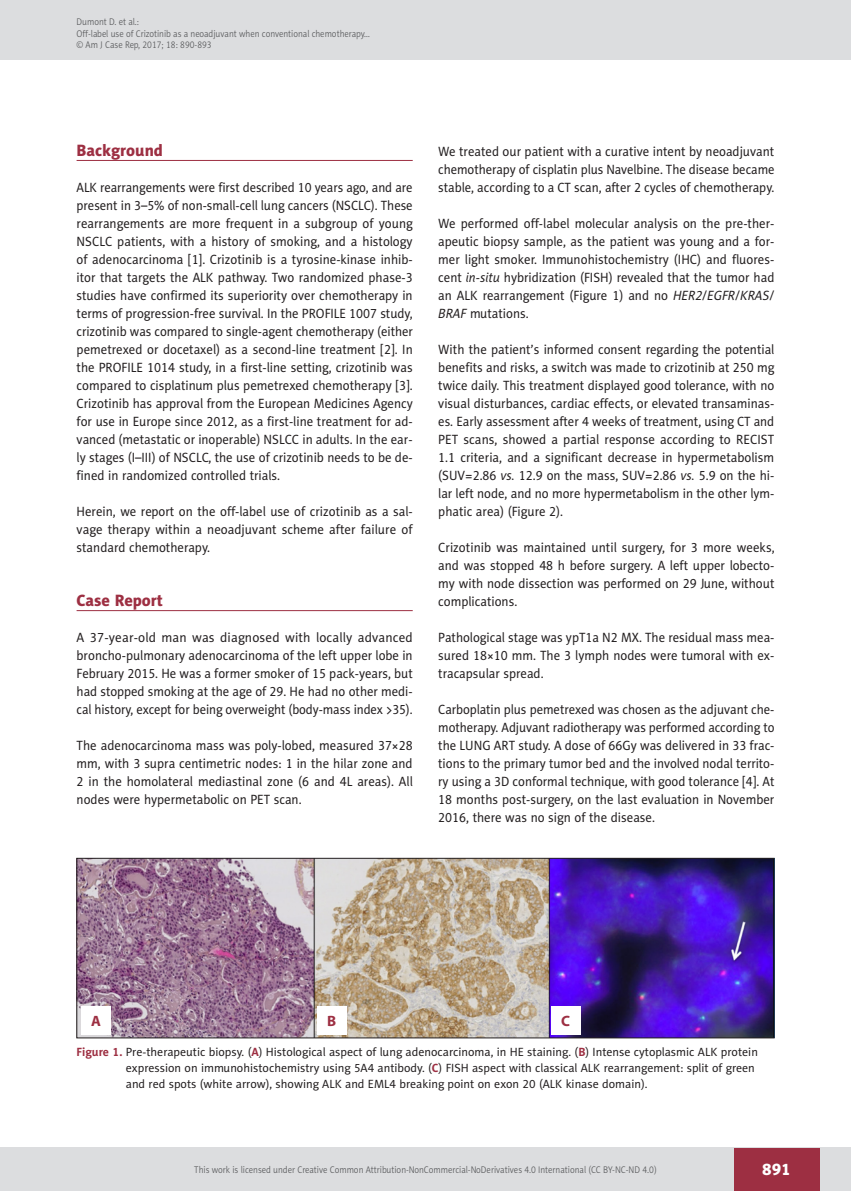
<style>
.page{position:relative;width:851px;height:1191px;background:#fff}
.page>*{position:absolute;margin:0;border:0;box-sizing:border-box;transform-origin:0 0}
.AJCR_Headline_1{font:16.5px "Naomi Sans EFN Heavy";color:#9d2f42}
.t1{font:16.5px "Naomi Sans EFN Heavy";color:#fff}
.t2{font:700 15px "Myriad Pro";color:#9d2f42}
.AJCR_Body{font:13.5px/18px "Naomi Sans EFN";color:#231f20;text-align:justify;scale:.95 1}
.AJCR_Body-2{font:13.5px/18px "Naomi Sans EFN";color:#231f20;text-align:justify;scale:.94 1}
.AJCR_Body-3{font:13.5px/18px "Naomi Sans EFN";color:#231f20;text-align:justify}
.AJCR_Rycina_tytul{font:12px/15.8px "Naomi Sans EFN";color:#231f20}
.AJCR_pagina_zywa{font:9.75px/11.2px "Naomi Sans EFN Light";color:#57585a;scale:.9 1}
.AJCR_pagina_sygnatur{font:9.75px "Naomi Sans EFN Light";color:#57585a;scale:.9 1}
.s1{font-style:italic}
.s2{font-weight:700;color:#9d2f42}
</style>
<div class="page">
<hr style="left:77px;top:160px;width:335px;height:1px;background:#9d2f42">
<hr style="left:77px;top:610px;width:335px;height:1px;background:#9d2f42">
<img style="left:79px;top:860px;width:693px;height:176px">
<div style="left:77px;top:858px;width:697px;height:180px;border:1px solid #231f20"></div>
<div style="left:81px;top:1006px;width:30px;height:28px;background:#fff"></div>
<div style="left:317px;top:1006px;width:29px;height:28px;background:#fff"></div>
<div style="left:551px;top:1006px;width:29px;height:28px;background:#fff"></div>
<div style="left:0;top:1148px;width:850px;height:43px;background:#dcdddf"></div>
<div style="left:733px;top:1147px;width:86px;height:43px;background:#9d2f42"></div>
<div style="left:0;top:0;width:850px;height:60px;background:#dcdddf"></div>
<p class="AJCR_pagina_zywa" style="left:77px;top:16px;width:327px">Dumont D. et al.:<br>Off-label use of Crizotinib as a neoadjuvant when conventional chemotherapy…</p>
<p class="AJCR_pagina_sygnatur" style="left:77px;top:39px;width:152px">© Am J Case Rep, 2017; 18: 890-893</p>
<p class="AJCR_Headline_1" style="left:77px;top:140px;width:88px">Background</p>
<p class="AJCR_Body-2" style="left:77px;top:178px;width:359px">ALK rearrangements were first described 10 years ago, and are present in 3–5% of non-small-cell lung cancers (NSCLC). These rearrangements are more frequent in a subgroup of young NSCLC patients, with a history of smoking, and a histology of adenocarcinoma [1]. Crizotinib is a tyrosine-kinase inhib&shy;itor that targets the ALK pathway. Two randomized phase-3 studies have confirmed its superiority over chemotherapy in terms of progression-free survival. In the PROFILE 1007 study, crizotinib was compared to single-agent chemotherapy (either pemetrexed or docetaxel) as a second-line treatment [2]. In the PROFILE 1014 study, in a first-line setting, crizotinib was compared to cisplatinum plus pemetrexed chemotherapy [3].<br>Crizotinib has approval from the European Medicines Agency for use in Europe since 2012, as a first-line treatment for ad&shy;vanced (metastatic or inoperable) NSLCC in adults. In the ear&shy;ly stages (I–III) of NSCLC, the use of crizotinib needs to be de&shy;fined in randomized controlled trials.</p>
<p class="AJCR_Body" style="left:77px;top:502px;width:355px">Herein, we report on the off-label use of crizotinib as a sal&shy;vage therapy within a neoadjuvant scheme after failure of standard chemotherapy.</p>
<p class="AJCR_Headline_1" style="left:77px;top:590px;width:88px">Case Report</p>
<p class="AJCR_Body-3" style="left:77px;top:628px;width:338px">A 37-year-old man was diagnosed with locally advanced broncho-pulmonary adenocarcinoma of the left upper lobe in February 2015. He was a former smoker of 15 pack-years, but had stopped smoking at the age of 29. He had no other medi&shy;cal history, except for being overweight (body-mass index &gt;35).</p>
<p class="AJCR_Body" style="left:77px;top:736px;width:355px">The adenocarcinoma mass was poly-lobed, measured 37×28 mm, with 3 supra centimetric nodes: 1 in the hilar zone and 2 in the homolateral mediastinal zone (6 and 4L areas). All nodes were hypermetabolic on PET scan.</p>
<p class="AJCR_Body" style="left:438px;top:142px;width:355px">We treated our patient with a curative intent by neoadjuvant chemotherapy of cisplatin plus Navelbine. The disease became stable, according to a CT scan, after 2 cycles of chemotherapy.</p>
<p class="AJCR_Body" style="left:438px;top:214px;width:355px">We performed off-label molecular analysis on the pre-ther&shy;apeutic biopsy sample, as the patient was young and a for&shy;mer light smoker. Immunohistochemistry (IHC) and fluores&shy;cent <span class="s1">in-situ</span> hybridization (FISH) revealed that the tumor had an ALK rearrangement (Figure 1) and no <span class="s1">HER2</span>/<span class="s1">EGFR</span>/<span class="s1">KRAS</span>/ <span class="s1">BRAF</span> mutations.</p>
<p class="AJCR_Body" style="left:438px;top:340px;width:355px">With the patient’s informed consent regarding the potential benefits and risks, a switch was made to crizotinib at 250 mg twice daily. This treatment displayed good tolerance, with no visual disturbances, cardiac effects, or elevated transaminas&shy;es. Early assessment after 4 weeks of treatment, using CT and PET scans, showed a partial response according to RECIST 1.1 criteria, and a significant decrease in hypermetabolism (SUV=2.86 <span class="s1">vs.</span> 12.9 on the mass, SUV=2.86 <span class="s1">vs.</span> 5.9 on the hi&shy;lar left node, and no more hypermetabolism in the other lym&shy;phatic area) (Figure 2).</p>
<p class="AJCR_Body" style="left:438px;top:538px;width:355px">Crizotinib was maintained until surgery, for 3 more weeks, and was stopped 48 h before surgery. A left upper lobecto&shy;my with node dissection was performed on 29 June, without complications.</p>
<p class="AJCR_Body" style="left:438px;top:628px;width:355px">Pathological stage was ypT1a N2 MX. The residual mass mea&shy;sured 18×10 mm. The 3 lymph nodes were tumoral with ex&shy;tracapsular spread.</p>
<p class="AJCR_Body-2" style="left:438px;top:700px;width:359px">Carboplatin plus pemetrexed was chosen as the adjuvant che&shy;motherapy. Adjuvant radiotherapy was performed according to the LUNG ART study. A dose of 66Gy was delivered in 33 frac&shy;tions to the primary tumor bed and the involved nodal territo&shy;ry using a 3D conformal technique, with good tolerance [4]. At 18 months post-surgery, on the last evaluation in November 2016, there was no sign of the disease.</p>
<p class="t2" style="left:91px;top:1011px;width:11px">A</p>
<p class="t2" style="left:327px;top:1011px;width:11px">B</p>
<p class="t2" style="left:561px;top:1011px;width:10px">C</p>
<p class="AJCR_Rycina_tytul" style="left:126px;top:1044px;width:633px;text-indent:-49px"><span class="s2">Figure 1.</span> Pre-therapeutic biopsy. (<span class="s2">A</span>) Histological aspect of lung adenocarcinoma, in HE staining. (<span class="s2">B</span>) Intense cytoplasmic ALK protein expression on immunohistochemistry using 5A4 antibody. (<span class="s2">C</span>) FISH aspect with classical ALK rearrangement: split of green and red spots (white arrow), showing ALK and EML4 breaking point on exon 20 (ALK kinase domain).</p>
<p class="AJCR_pagina_zywa" style="left:194px;top:1164px;width:515px">This work is licensed under Creative Common Attribution-NonCommercial-NoDerivatives 4.0 International (CC BY-NC-ND 4.0)</p>
<p class="t1" style="left:762px;top:1159px;width:30px">891</p>
</div>
